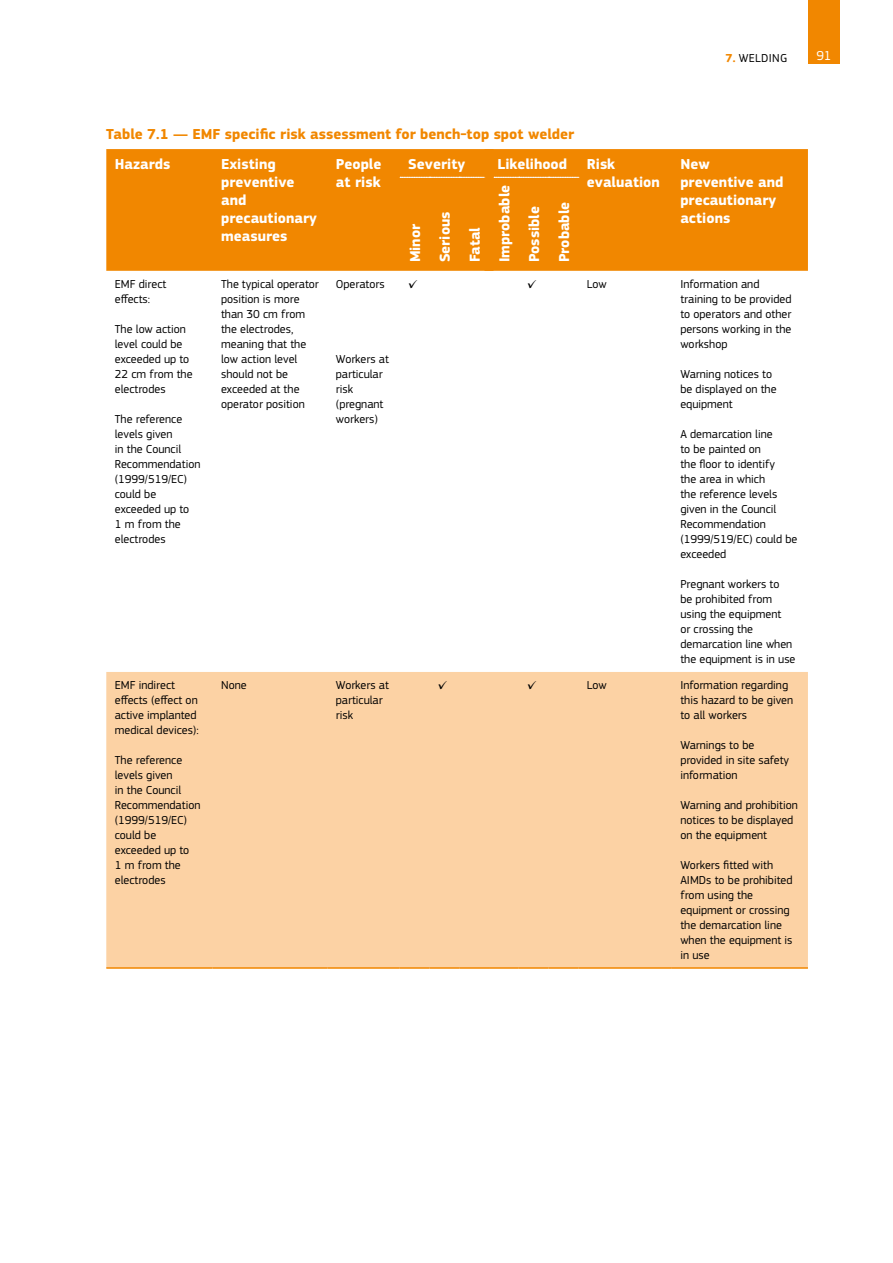
<style>
.page{position:relative;width:893px;height:1263px;background:#fff}
.page>*{position:absolute;margin:0;border:0;box-sizing:border-box;transform-origin:0 0}
.t1{font:700 15px/18px "EC Square Sans Pro";color:#fff}
.t2{font:700 15px "EC Square Sans Pro";color:#f18700}
.t3{font:13.5px "EC Square Sans Pro";color:#fff}
.t4{font:12px/15px "EC Square Sans Pro";color:#000}
.s1{font-weight:700;color:#f18700}
</style>
<div class="page">
<div style="left:808px;top:0;width:32px;height:64px;background:#f18700"></div>
<div style="left:106px;top:149px;width:702px;height:122px;background:#f18700"></div>
<div style="left:106px;top:672px;width:702px;height:295px;background:#fcd2a4"></div>
<svg style="left:400px;top:177px;width:84px;height:1px"></svg>
<svg style="left:494px;top:177px;width:85px;height:1px"></svg>
<div style="left:484px;top:149px;width:9px;height:28px;background:#f18700"></div>
<div style="left:484px;top:177px;width:9px;height:94px;background:#f18700"></div>
<hr style="left:106px;top:967px;width:107px;height:2px;background:#f18700">
<hr style="left:213px;top:967px;width:114px;height:2px;background:#f18700">
<hr style="left:327px;top:967px;width:73px;height:2px;background:#f18700">
<hr style="left:400px;top:967px;width:29px;height:2px;background:#f18700">
<hr style="left:429px;top:967px;width:30px;height:2px;background:#f18700">
<hr style="left:459px;top:967px;width:30px;height:2px;background:#f18700">
<hr style="left:489px;top:967px;width:30px;height:2px;background:#f18700">
<hr style="left:519px;top:967px;width:30px;height:2px;background:#f18700">
<hr style="left:549px;top:967px;width:29px;height:2px;background:#f18700">
<hr style="left:578px;top:967px;width:94px;height:2px;background:#f18700">
<hr style="left:672px;top:967px;width:136px;height:2px;background:#f18700">
<p class="t4" style="left:725px;top:50px;width:31px"><span class="s1">7.</span> Weldin</p>
<p class="t4" style="left:780px;top:50px;width:9px">g</p>
<p class="t3" style="left:816px;top:47px;width:17px">91</p>
<p class="t2" style="left:106px;top:125px;width:470px">Table 7.1 — EMF specific risk assessment for bench-top spot welder</p>
<p class="t1" style="left:115px;top:155px;width:57px">Hazards</p>
<p class="t1" style="left:221px;top:155px;width:97px">Existing preventive and precautionary measures</p>
<p class="t1" style="left:336px;top:155px;width:47px">People at risk</p>
<p class="t1" style="left:408px;top:155px;width:59px">Severity</p>
<p class="t1" style="left:497px;top:155px;width:71px">Likelihood</p>
<p class="t1" style="left:587px;top:155px;width:75px">Risk evaluation</p>
<p class="t1" style="left:680px;top:155px;width:105px">New preventive and precautionary actions</p>
<p class="t1" style="left:401px;top:262px;width:79px;line-height:29.7px;rotate:-90deg">Minor<br>Serious<br>Fatal<br>Improbable<br>Possible<br>Probable</p>
<p class="t4" style="left:115px;top:277px;width:53px">EMF direct effects:</p>
<p class="t4" style="left:115px;top:322px;width:79px">The low action level could be exceeded up to<br>22 cm from the electrodes</p>
<p class="t4" style="left:115px;top:412px;width:87px">The reference levels given<br>in the Council<br>Recommendation (1999/519/EC) could be exceeded up to<br>1 m from the electrodes</p>
<p class="t4" style="left:115px;top:678px;width:85px">EMF indirect effects (effect on active implanted medical devices):</p>
<p class="t4" style="left:115px;top:753px;width:87px">The reference levels given<br>in the Council<br>Recommendation (1999/519/EC) could be exceeded up to<br>1 m from the electrodes</p>
<p class="t4" style="left:221px;top:277px;width:99px">The typical operator position is more than 30 cm from the electrodes, meaning that the low action level should not be exceeded at the operator position</p>
<p class="t4" style="left:336px;top:277px;width:50px">Operators</p>
<p class="t4" style="left:336px;top:352px;width:54px">Workers at particular risk (pregnant workers)</p>
<p class="t4" style="left:408px;top:277px;width:11px">✓</p>
<p class="t4" style="left:527px;top:277px;width:11px">✓</p>
<p class="t4" style="left:587px;top:277px;width:21px">Low</p>
<p class="t4" style="left:680px;top:277px;width:113px">Information and training to be provided to operators and other persons working in the workshop</p>
<p class="t4" style="left:680px;top:367px;width:98px">Warning notices to be displayed on the equipment</p>
<p class="t4" style="left:680px;top:427px;width:119px">A demarcation line<br>to be painted on<br>the floor to identify<br>the area in which<br>the reference levels given in the Council<br>Recommendation (1999/519/EC) could be exceeded</p>
<p class="t4" style="left:680px;top:577px;width:117px">Pregnant workers to<br>be prohibited from using the equipment<br>or crossing the demarcation line when the equipment is in use</p>
<p class="t4" style="left:221px;top:678px;width:27px">None</p>
<p class="t4" style="left:336px;top:678px;width:54px">Workers at particular risk</p>
<p class="t4" style="left:438px;top:678px;width:11px">✓</p>
<p class="t4" style="left:527px;top:678px;width:11px">✓</p>
<p class="t4" style="left:587px;top:678px;width:21px">Low</p>
<p class="t4" style="left:680px;top:678px;width:114px">Information regarding this hazard to be given to all workers</p>
<p class="t4" style="left:680px;top:738px;width:110px">Warnings to be provided in site safety information</p>
<p class="t4" style="left:680px;top:798px;width:119px">Warning and prohibition notices to be displayed on the equipment</p>
<p class="t4" style="left:680px;top:858px;width:114px">Workers fitted with<br>AIMDs to be prohibited from using the equipment or crossing the demarcation line when the equipment is in use</p>
</div>
